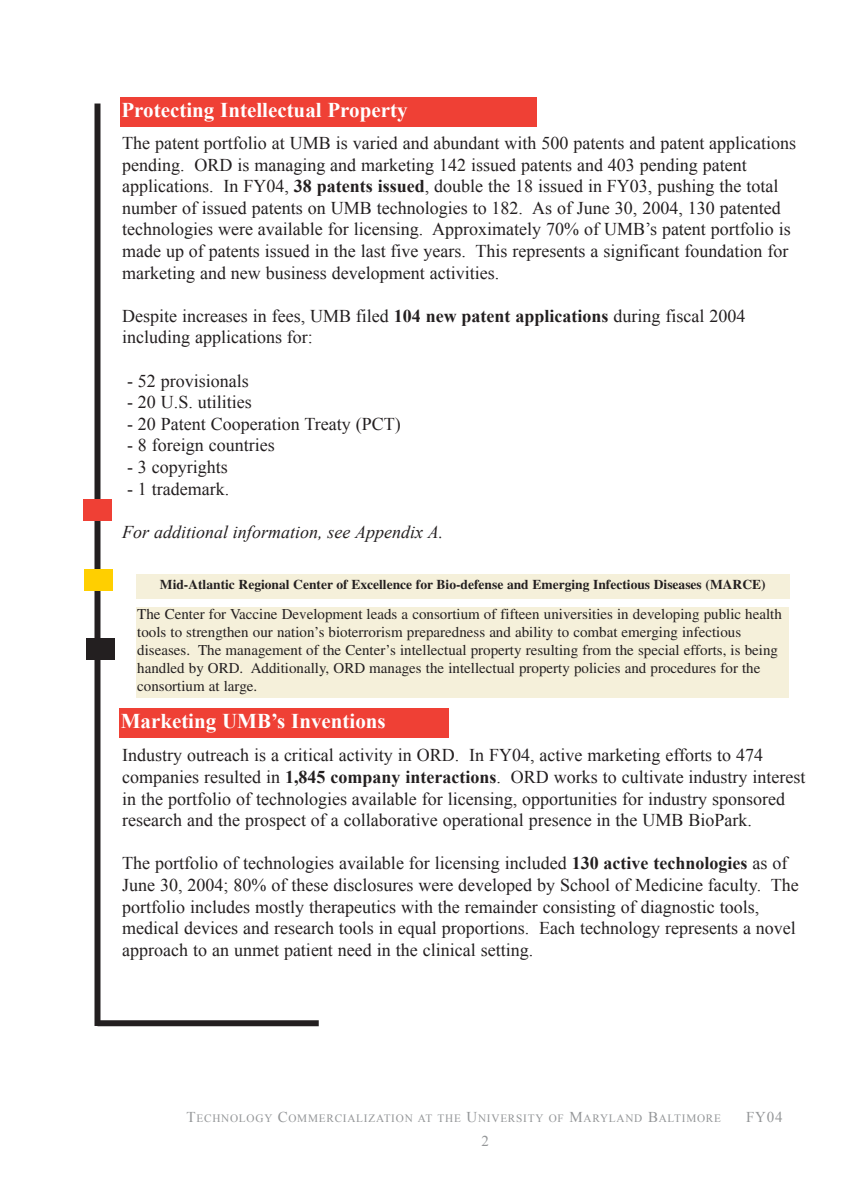
<style>
.page{position:relative;width:864px;height:1188px;background:#fff}
.page>*{position:absolute;margin:0;border:0;box-sizing:border-box;transform-origin:0 0}
.t1{font:700 21px "Times New Roman";color:#fff}
.t2{font:18px/21.6px "Times New Roman";color:#231f20}
.t3{font:italic 18px "Times New Roman";color:#231f20}
.t4{font:15px/18px "Times";color:#231f20}
.t5{font:15px "Times New Roman";color:#949698}
.t6{font:700 13.5px "Times";color:#231f20}
.t7{font:11.25px "Times New Roman";letter-spacing:.065em;color:#949698}
.s1{font-weight:700}
.s2{font-size:15px}
</style>
<div class="page">
<div style="left:119px;top:708px;width:330px;height:29px;background:#ef4035"></div>
<div style="left:94px;top:104px;width:6px;height:922px;background:#231f20"></div>
<div style="left:98px;top:1020px;width:221px;height:6px;background:#231f20"></div>
<div style="left:83px;top:500px;width:28px;height:21px;background:#ef4035"></div>
<div style="left:84px;top:569px;width:29px;height:22px;background:#ffcf00"></div>
<div style="left:86px;top:638px;width:29px;height:22px;background:#231f20"></div>
<div style="left:120px;top:98px;width:416px;height:29px;background:#ef4035"></div>
<div style="left:136px;top:607px;width:652px;height:91px;background:#f5f0da"></div>
<div style="left:136px;top:574px;width:654px;height:24px;background:#f5f0da"></div>
<p class="t1" style="left:121px;top:98px;width:288px">Protecting Intellectual Property</p>
<p class="t2" style="left:122px;top:132px;width:676px">The patent portfolio at UMB is varied and abundant with 500 patents and patent applications pending. ORD is managing and marketing 142 issued patents and 403 pending patent applications. In FY04, <span class="s1">38 patents issued</span>, double the 18 issued in FY03, pushing the total number of issued patents on UMB technologies to 182. As of June 30, 2004, 130 patented technologies were available for licensing. Approximately 70% of UMB’s patent portfolio is made up of patents issued in the last five years. This represents a significant foundation for marketing and new business development activities.</p>
<p class="t2" style="left:122px;top:305px;width:625px">Despite increases in fees, UMB filed <span class="s1">104 new patent applications</span> during fiscal 2004 including applications for:</p>
<p class="t2" style="left:127px;top:370px;width:123px">- 52 provisionals</p>
<p class="t2" style="left:127px;top:391px;width:126px">- 20 U.S. utilities</p>
<p class="t2" style="left:127px;top:413px;width:275px">- 20 Patent Cooperation Treaty (PCT)</p>
<p class="t2" style="left:127px;top:435px;width:149px">- 8 foreign countries</p>
<p class="t2" style="left:127px;top:456px;width:102px">- 3 copyrights</p>
<p class="t2" style="left:127px;top:478px;width:104px">- 1 trademark.</p>
<p class="t3" style="left:122px;top:522px;width:323px">For additional information, see Appendix A.</p>
<p class="t6" style="left:160px;top:580px;width:607px">Mid-Atlantic Regional Center of Excellence for Bio-defense and Emerging Infectious Diseases (MARCE)</p>
<p class="t4" style="left:137px;top:606px;width:646px">The Center for Vaccine Development leads a consortium of fifteen universities in developing public health tools to strengthen our nation’s bioterrorism preparedness and ability to combat emerging infectious diseases. The management of the Center’s intellectual property resulting from the special efforts, is being handled by ORD. Additionally, ORD manages the intellectual property policies and procedures for the consortium at large.</p>
<p class="t1" style="left:121px;top:709px;width:267px">Marketing UMB’s Inventions</p>
<p class="t2" style="left:122px;top:744px;width:685px">Industry outreach is a critical activity in ORD. In FY04, active marketing efforts to 474 companies resulted in <span class="s1">1,845 company interactions</span>. ORD works to cultivate industry interest in the portfolio of technologies available for licensing, opportunities for industry sponsored research and the prospect of a collaborative operational presence in the UMB BioPark.</p>
<p class="t2" style="left:122px;top:852px;width:678px">The portfolio of technologies available for licensing included <span class="s1">130 active technologies</span> as of June 30, 2004; 80% of these disclosures were developed by School of Medicine faculty. The portfolio includes mostly therapeutics with the remainder consisting of diagnostic tools, medical devices and research tools in equal proportions. Each technology represents a novel approach to an unmet patient need in the clinical setting.</p>
<p class="t7" style="left:187px;top:1112px;width:536px"><span class="s2">T</span>ECHNOLOGY <span class="s2">C</span>OMMERCIALIZATION AT THE <span class="s2">U</span>NIVERSITY OF <span class="s2">M</span>ARYLAND <span class="s2">B</span>ALTIMORE</p>
<p class="t5" style="left:746px;top:1109px;width:38px">FY04</p>
<p class="t5" style="left:482px;top:1133px;width:9px">2</p>
</div>
